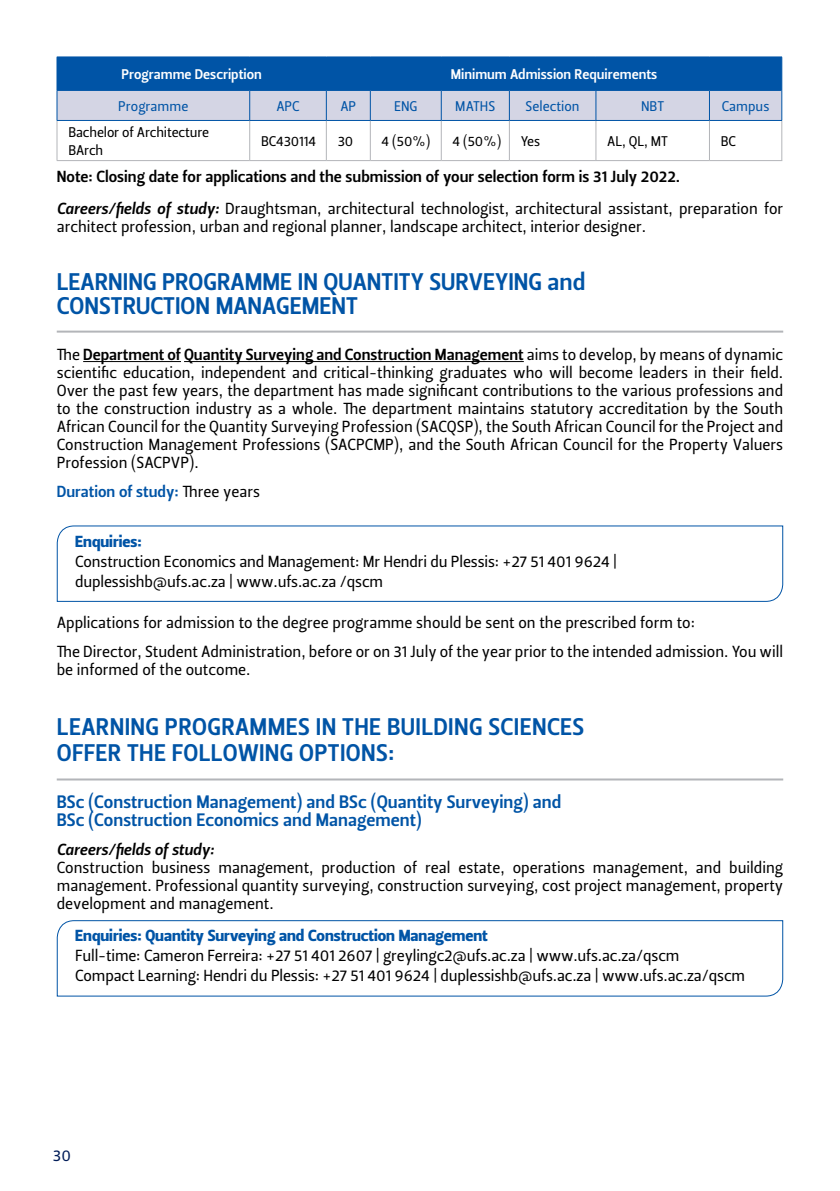
<style>
.page{position:relative;width:840px;height:1191px;background:#fff}
.page>*{position:absolute;margin:0;border:0;box-sizing:border-box;transform-origin:0 0}
.t1{font:24px/24px "Leitura Sans Grot 3";color:#0054a6}
.t2{font:18px/18px "Leitura Sans Grot 3";color:#0054a6}
.t3{font:16px/18px "Leitura Sans Grot 2";color:#000}
.t4{font:16px "Leitura Sans Grot 3";color:#000}
.t5{font:16px "Leitura Sans Grot 4";color:#0054a6}
.t6{font:16px "Leitura Sans Grot 3";color:#0054a6}
.t7{font:16px "Leitura Sans Italic 3";color:#000}
.t8{font:16px "Leitura Sans Grot 2";color:#001c58}
.t9{font:14px/18px "Leitura Sans Grot 2";letter-spacing:-.01em;color:#000}
.t10{font:14px "Leitura Sans Grot 3";color:#fff}
.t11{font:14px "Leitura Sans Grot 2";color:#0054a6}
.s1{font-family:"Leitura Sans Italic 3"}
.s2{font-family:"Leitura Sans Grot 2"}
.s3{font-family:"Leitura Sans Grot 2";color:#000}
</style>
<div class="page">
<hr style="left:57px;top:330px;width:725px;height:2px;background:#b3b5b9">
<hr style="left:83px;top:361px;width:98px;height:1px;background:#000">
<hr style="left:184px;top:361px;width:339px;height:1px;background:#000">
<hr style="left:57px;top:778px;width:725px;height:2px;background:#b3b5b9">
<hr style="left:781px;top:57px;width:1px;height:33px;background:#0054a6">
<hr style="left:249px;top:121px;width:1px;height:39px;background:#b3b5b9">
<hr style="left:325px;top:121px;width:1px;height:39px;background:#b3b5b9">
<hr style="left:369px;top:121px;width:1px;height:39px;background:#b3b5b9">
<hr style="left:440px;top:121px;width:1px;height:39px;background:#b3b5b9">
<hr style="left:508px;top:121px;width:1px;height:39px;background:#b3b5b9">
<hr style="left:595px;top:121px;width:1px;height:39px;background:#b3b5b9">
<hr style="left:708px;top:121px;width:1px;height:39px;background:#b3b5b9">
<hr style="left:780px;top:121px;width:1px;height:39px;background:#b3b5b9">
<hr style="left:57px;top:121px;width:1px;height:39px;background:#b3b5b9">
<hr style="left:57px;top:160px;width:192px;height:1px;background:#b3b5b9">
<hr style="left:249px;top:160px;width:77px;height:1px;background:#b3b5b9">
<hr style="left:326px;top:160px;width:44px;height:1px;background:#b3b5b9">
<hr style="left:370px;top:160px;width:71px;height:1px;background:#b3b5b9">
<hr style="left:441px;top:160px;width:68px;height:1px;background:#b3b5b9">
<hr style="left:509px;top:160px;width:86px;height:1px;background:#b3b5b9">
<hr style="left:595px;top:160px;width:114px;height:1px;background:#b3b5b9">
<hr style="left:709px;top:160px;width:72px;height:1px;background:#b3b5b9">
<svg style="left:57px;top:57px;width:724px;height:63px;background:#618fc2"></svg>
<hr style="left:249px;top:90px;width:77px;height:1px;background:#0054a6">
<hr style="left:326px;top:90px;width:44px;height:1px;background:#0054a6">
<hr style="left:370px;top:90px;width:71px;height:1px;background:#0054a6">
<hr style="left:441px;top:90px;width:68px;height:1px;background:#0054a6">
<hr style="left:509px;top:90px;width:86px;height:1px;background:#0054a6">
<hr style="left:595px;top:90px;width:114px;height:1px;background:#0054a6">
<hr style="left:709px;top:90px;width:72px;height:1px;background:#0054a6">
<hr style="left:781px;top:90px;width:1px;height:30px;background:#0054a6">
<hr style="left:57px;top:120px;width:192px;height:1px;background:#0054a6">
<hr style="left:249px;top:120px;width:77px;height:1px;background:#0054a6">
<hr style="left:326px;top:120px;width:44px;height:1px;background:#0054a6">
<hr style="left:370px;top:120px;width:71px;height:1px;background:#0054a6">
<hr style="left:441px;top:120px;width:68px;height:1px;background:#0054a6">
<hr style="left:509px;top:120px;width:86px;height:1px;background:#0054a6">
<hr style="left:595px;top:120px;width:114px;height:1px;background:#0054a6">
<hr style="left:709px;top:120px;width:72px;height:1px;background:#0054a6">
<svg style="left:56px;top:525px;width:727px;height:77px"></svg>
<svg style="left:56px;top:920px;width:727px;height:77px"></svg>
<p class="t10" style="left:121px;top:65px;width:142px">Programme Description</p>
<p class="t10" style="left:450px;top:65px;width:208px">Minimum Admission Requirements</p>
<p class="t11" style="left:118px;top:96px;width:72px">Programme</p>
<p class="t11" style="left:276px;top:96px;width:25px">APC</p>
<p class="t11" style="left:340px;top:96px;width:17px">AP</p>
<p class="t11" style="left:394px;top:96px;width:25px">ENG</p>
<p class="t11" style="left:455px;top:96px;width:41px">MATHS</p>
<p class="t11" style="left:525px;top:96px;width:55px">Selection</p>
<p class="t11" style="left:640px;top:96px;width:25px">NBT</p>
<p class="t11" style="left:721px;top:96px;width:49px">Campus</p>
<p class="t9" style="left:68px;top:123px;width:142px">Bachelor of Architecture<br>BArch</p>
<p class="t9" style="left:261px;top:132px;width:57px">BC430114</p>
<p class="t9" style="left:337px;top:132px;width:17px">30</p>
<p class="t9" style="left:381px;top:132px;width:50px">4 (50%)</p>
<p class="t9" style="left:452px;top:132px;width:50px">4 (50%)</p>
<p class="t9" style="left:520px;top:132px;width:21px">Yes</p>
<p class="t9" style="left:607px;top:132px;width:62px">AL, QL, MT</p>
<p class="t9" style="left:720px;top:132px;width:17px">BC</p>
<p class="t4" style="left:57px;top:166px;width:624px">Note: Closing date for applications and the submission of your selection form is 31 July 2022.</p>
<p class="t3" style="left:57px;top:199px;width:727px"><span class="s1">Careers/fields of study:</span> Draughtsman, architectural technologist, architectural assistant, preparation for architect profession, urban and regional planner, landscape architect, interior designer.</p>
<h1 class="t1" style="left:57px;top:270px;width:530px">LEARNING PROGRAMME IN QUANTITY SURVEYING and<br>CONSTRUCTION MANAGEMENT</h1>
<p class="t4" style="left:57px;top:343px;width:727px"><span class="s2">The</span> Department of Quantity Surveying and Construction Management <span class="s2">aims to develop, by means of dynamic</span></p>
<p class="t3" style="left:57px;top:364px;width:727px;text-align:justify">scientific education, independent and critical-thinking graduates who will become leaders in their field.<br>Over the past few years, the department has made significant contributions to the various professions and to the construction industry as a whole. The department maintains statutory accreditation by the South African Council for the Quantity Surveying Profession (SACQSP), the South African Council for the Project and Construction Management Professions (SACPCMP), and the South African Council for the Property Valuers Profession (SACPVP).</p>
<p class="t6" style="left:57px;top:481px;width:205px">Duration of study: <span class="s3">Three years</span></p>
<p class="t5" style="left:75px;top:530px;width:68px">Enquiries:</p>
<p class="t3" style="left:75px;top:551px;width:543px;line-height:20px">Construction Economics and Management: Mr Hendri du Plessis: +27 51 401 9624 | duplessishb@ufs.ac.za | www.ufs.ac.za /qscm</p>
<p class="t3" style="left:57px;top:608px;width:727px;line-height:29.4px">Applications for admission to the degree programme should be sent on the prescribed form to:<br>The Director, Student Administration, before or on 31 July of the year prior to the intended admission. You will</p>
<p class="t3" style="left:57px;top:661px;width:195px">be informed of the outcome.</p>
<h1 class="t1" style="left:57px;top:715px;width:26px">Learning</h1>
<h1 class="t1" style="left:165px;top:715px;width:16px">programmes</h1>
<h1 class="t1" style="left:316px;top:715px;width:40px">in the</h1>
<h1 class="t1" style="left:387px;top:715px;width:199px">BUILDING SCIENCES</h1>
<h1 class="t1" style="left:57px;top:741px;width:14px">offer</h1>
<h1 class="t1" style="left:127px;top:741px;width:14px">the</h1>
<h1 class="t1" style="left:172px;top:741px;width:15px">following</h1>
<h1 class="t1" style="left:299px;top:741px;width:14px">options</h1>
<h1 class="t1" style="left:388px;top:741px;width:8px">:</h1>
<p class="t2" style="left:57px;top:793px;width:506px">BSc (Construction Management) and BSc (Quantity Surveying) and<br>BSc (Construction Economics and Management)</p>
<p class="t7" style="left:57px;top:839px;width:159px">Careers/fields of study:</p>
<p class="t3" style="left:57px;top:859px;width:727px;text-align:justify">Construction business management, production of real estate, operations management, and building management. Professional quantity surveying, construction surveying, cost project management, property development and management.</p>
<p class="t5" style="left:75px;top:925px;width:414px">Enquiries: Quantity Surveying and Construction Management</p>
<p class="t3" style="left:75px;top:946px;width:671px;line-height:20px">Full-time: Cameron Ferreira: +27 51 401 2607 | greylingc2@ufs.ac.za | www.ufs.ac.za/qscm<br>Compact Learning: Hendri du Plessis: +27 51 401 9624 | duplessishb@ufs.ac.za | www.ufs.ac.za/qscm</p>
<p class="t8" style="left:53px;top:1144px;width:20px">30</p>
</div>
